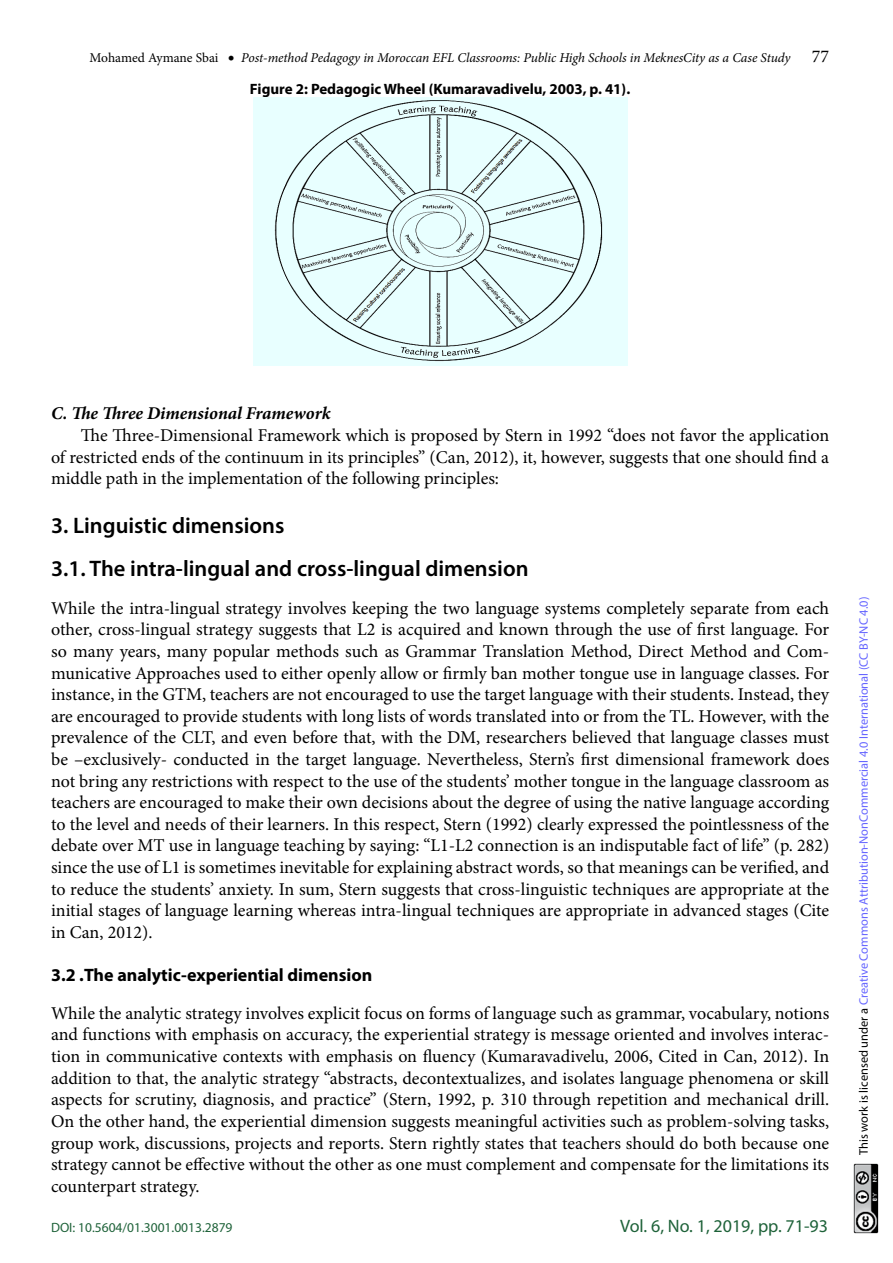
<style>
.page{position:relative;width:893px;height:1263px;background:#fff}
.page>*{position:absolute;margin:0;border:0;box-sizing:border-box;transform-origin:0 0}
.t1{font:600 22.5px/43.2px "Myriad Pro";color:#000}
.t2{font:18px/21.6px "Minion Pro";color:#000;text-align:justify}
.t3{font:700 18px "Myriad Pro";color:#000}
.t4{font:italic 700 18px "Minion Pro";letter-spacing:-.005em;color:#000}
.t5{font:18px "Myriad Pro";color:#1e6239}
.t6{font:700 15px "Myriad Pro";color:#000}
.t7{font:italic 13.5px "Minion Pro";letter-spacing:-.005em;color:#000}
.t8{font:13.5px "Myriad Pro";color:#1e6239}
.t9{font:12.45px "Myriad Pro";color:#66f}
.s1{font-style:normal}
.s2{font-style:normal;font-size:18px}
.s3{color:#000}
</style>
<div class="page">
<img style="left:853px;top:1163px;width:26px;height:70px">
<img style="left:253px;top:98px;width:374px;height:267px">
<p class="t7" style="left:90px;top:48px;width:741px"><span class="s1">Mohamed Aymane Sbai</span> • Post-method Pedagogy in Moroccan EFL Classrooms: Public High Schools in MeknesCity as a Case Study <span class="s2">77</span></p>
<p class="t6" style="left:250px;top:79px;width:382px">Figure 2: Pedagogic Wheel (Kumaravadivelu, 2003, p. 41).</p>
<p class="t4" style="left:51px;top:401px;width:281px">C. The Three Dimensional Framework</p>
<p class="t2" style="left:51px;top:425px;width:780px;text-indent:30px">The Three-Dimensional Framework which is proposed by Stern in 1992 “does not favor the application of restricted ends of the continuum in its principles” (Can, 2012), it, however, suggests that one should find a middle path in the implementation of the following principles:</p>
<p class="t1" style="left:51px;top:503px;width:479px">3. Linguistic dimensions<br>3.1. The intra-lingual and cross-lingual dimension</p>
<p class="t2" style="left:51px;top:597px;width:780px">While the intra-lingual strategy involves keeping the two language systems completely separate from each other, cross-lingual strategy suggests that L2 is acquired and known through the use of first language. For so many years, many popular methods such as Grammar Translation Method, Direct Method and Com&shy;municative Approaches used to either openly allow or firmly ban mother tongue use in language classes. For instance, in the GTM, teachers are not encouraged to use the target language with their students. Instead, they are encouraged to provide students with long lists of words translated into or from the TL. However, with the prevalence of the CLT, and even before that, with the DM, researchers believed that language classes must be –exclusively- conducted in the target language. Nevertheless, Stern’s first dimensional framework does not bring any restrictions with respect to the use of the students’ mother tongue in the language classroom as teachers are encouraged to make their own decisions about the degree of using the native language according to the level and needs of their learners. In this respect, Stern (1992) clearly expressed the pointlessness of the debate over MT use in language teaching by saying: “L1-L2 connection is an indisputable fact of life” (p. 282) since the use of L1 is sometimes inevitable for explaining abstract words, so that meanings can be verified, and to reduce the students’ anxiety. In sum, Stern suggests that cross-linguistic techniques are appropriate at the initial stages of language learning whereas intra-lingual techniques are appropriate in advanced stages (Cite in Can, 2012).</p>
<p class="t3" style="left:51px;top:963px;width:323px">3.2 .The analytic-experiential dimension</p>
<p class="t2" style="left:51px;top:1002px;width:780px">While the analytic strategy involves explicit focus on forms of language such as grammar, vocabulary, notions and functions with emphasis on accuracy, the experiential strategy is message oriented and involves interac&shy;tion in communicative contexts with emphasis on fluency (Kumaravadivelu, 2006, Cited in Can, 2012). In addition to that, the analytic strategy “abstracts, decontextualizes, and isolates language phenomena or skill aspects for scrutiny, diagnosis, and practice” (Stern, 1992, p. 310 through repetition and mechanical drill.<br>On the other hand, the experiential dimension suggests meaningful activities such as problem-solving tasks, group work, discussions, projects and reports. Stern rightly states that teachers should do both because one strategy cannot be effective without the other as one must complement and compensate for the limitations its counterpart strategy.</p>
<p class="t8" style="left:51px;top:1219px;width:183px">DOI: 10.5604/01.3001.0013.2879</p>
<p class="t5" style="left:620px;top:1215px;width:209px">Vol. 6, No. 1, 2019, pp. 71-93</p>
<p class="t9" style="left:856px;top:1155px;width:560px;rotate:-90deg"><span class="s3">This work is licensed under a</span> Creative Commons Attribution-NonCommercial 4.0 International (CC BY-NC 4.0)</p>
</div>
